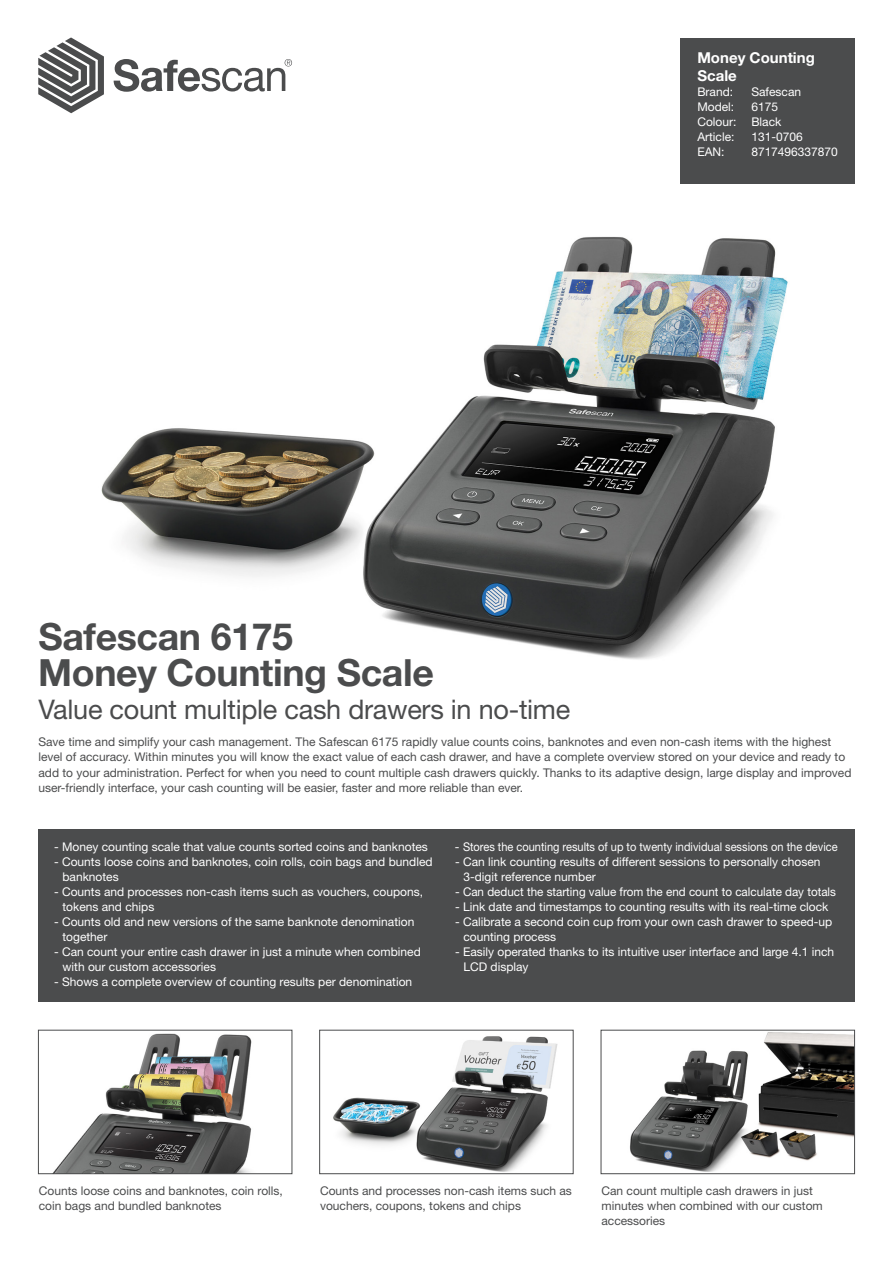
<style>
.page{position:relative;width:893px;height:1263px;background:#fff}
.page>*{position:absolute;margin:0;border:0;box-sizing:border-box;transform-origin:0 0}
.t1{font:700 37.5px "Helvetica Neue LT Std";letter-spacing:-.01em;color:#4b4c4d}
.t2{font:27px "Helvetica Neue LT Std";letter-spacing:-.01em;color:#4b4c4d}
.t3{font:700 15px/18px "Helvetica Neue LT Std";color:#fff}
.Tabel{font:12px/15px "Helvetica Neue LT Std";color:#fff}
.Platte_tekst{font:12px/15px "Helvetica Neue LT Std";color:#4b4c4d}
</style>
<div class="page">
<div style="left:680px;top:39px;width:175px;height:145px;background:#4b4c4d"></div>
<svg style="left:38px;top:37px;width:66px;height:76px"></svg>
<svg style="left:114px;top:59px;width:178px;height:33px"></svg>
<div style="left:38px;top:829px;width:817px;height:173px;background:#4b4c4d"></div>
<img style="left:101px;top:236px;width:687px;height:424px">
<img style="left:333px;top:1036px;width:225px;height:136px">
<div style="left:319px;top:1030px;width:254px;height:144px;border:1px solid #4b4c4d"></div>
<img style="left:630px;top:1032px;width:223px;height:140px">
<div style="left:601px;top:1030px;width:254px;height:144px;border:1px solid #4b4c4d"></div>
<img style="left:53px;top:1033px;width:199px;height:139px">
<div style="left:38px;top:1030px;width:254px;height:144px;border:1px solid #4b4c4d"></div>
<p class="t3" style="left:697px;top:48px;width:119px">Money Counting<br>Scale</p>
<p class="Tabel" style="left:697px;top:84px;width:37px">Brand:</p>
<p class="Tabel" style="left:751px;top:84px;width:51px">Safescan</p>
<p class="Tabel" style="left:697px;top:99px;width:38px">Model:</p>
<p class="Tabel" style="left:751px;top:99px;width:28px">6175</p>
<p class="Tabel" style="left:697px;top:114px;width:85px">Colour: Black</p>
<p class="Tabel" style="left:697px;top:129px;width:39px">Article:</p>
<p class="Tabel" style="left:751px;top:129px;width:53px">131-0706</p>
<p class="Tabel" style="left:697px;top:144px;width:29px">EAN:</p>
<p class="Tabel" style="left:751px;top:144px;width:88px">8717496337870</p>
<p class="t1" style="left:38px;top:613px;width:256px">Safescan 6175</p>
<p class="t1" style="left:38px;top:650px;width:397px">Money Counting Scale</p>
<p class="t2" style="left:38px;top:693px;width:533px">Value count multiple cash drawers in no-time</p>
<p class="Platte_tekst" style="left:38px;top:734px;width:814px">Save time and simplify your cash management. The Safescan 6175 rapidly value counts coins, banknotes and even non-cash items with the highest level of accuracy. Within minutes you will know the exact value of each cash drawer, and have a complete overview stored on your device and ready to add to your administration. Perfect for when you need to count multiple cash drawers quickly. Thanks to its adaptive design, large display and improved user-friendly interface, your cash counting will be easier, faster and more reliable than ever.</p>
<p class="Tabel" style="left:54px;top:839px;width:375px">- Money counting scale that value counts sorted coins and banknotes</p>
<p class="Tabel" style="left:63px;top:854px;width:372px;text-indent:-9px">- Counts loose coins and banknotes, coin rolls, coin bags and bundled banknotes</p>
<p class="Tabel" style="left:63px;top:884px;width:362px;text-indent:-9px">- Counts and processes non-cash items such as vouchers, coupons, tokens and chips</p>
<p class="Tabel" style="left:63px;top:914px;width:353px;text-indent:-9px">- Counts old and new versions of the same banknote denomination together</p>
<p class="Tabel" style="left:63px;top:944px;width:360px;text-indent:-9px">- Can count your entire cash drawer in just a minute when combined with our custom accessories</p>
<p class="Tabel" style="left:54px;top:974px;width:360px">- Shows a complete overview of counting results per denomination</p>
<p class="Tabel" style="left:455px;top:839px;width:384px">- Stores the counting results of up to twenty individual sessions on the device</p>
<p class="Tabel" style="left:463px;top:854px;width:359px;text-indent:-9px">- Can link counting results of different sessions to personally chosen<br>3-digit reference number</p>
<p class="Tabel" style="left:455px;top:884px;width:383px">- Can deduct the starting value from the end count to calculate day totals</p>
<p class="Tabel" style="left:455px;top:899px;width:375px">- Link date and timestamps to counting results with its real-time clock</p>
<p class="Tabel" style="left:463px;top:914px;width:370px;text-indent:-9px">- Calibrate a second coin cup from your own cash drawer to speed-up counting process</p>
<p class="Tabel" style="left:463px;top:944px;width:372px;text-indent:-9px">- Easily operated thanks to its intuitive user interface and large 4.1 inch<br>LCD display</p>
<p class="Platte_tekst" style="left:39px;top:1182px;width:246px">Counts loose coins and banknotes, coin rolls, coin bags and bundled banknotes</p>
<p class="Platte_tekst" style="left:320px;top:1183px;width:253px">Counts and processes non-cash items such as vouchers, coupons, tokens and chips</p>
<p class="Platte_tekst" style="left:601px;top:1182px;width:223px">Can count multiple cash drawers in just minutes when combined with our custom accessories</p>
</div>
